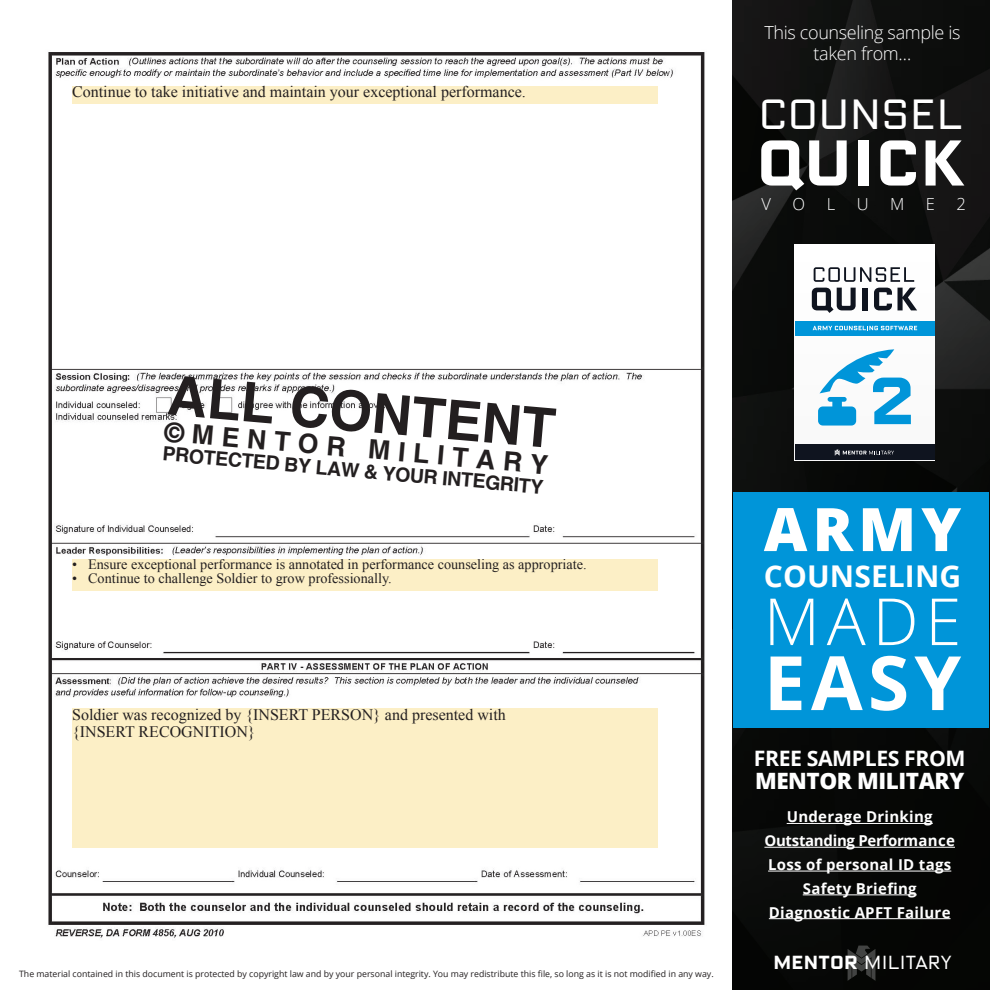
<style>
.page{position:relative;width:990px;height:990px;background:#fff}
.page>*{position:absolute;margin:0;border:0;box-sizing:border-box;transform-origin:0 0}
.t1{font:700 75px "Open Sans";color:#fff}
.t2{font:300 65px "Open Sans";color:#fff}
.t3{font:700 64.88px "Oxide Solid Pro";letter-spacing:-.02em;color:#fff}
.t4{font:800 60px "Open Sans";color:#fff}
.t5{font:700 55.12px "Helvetica";color:#231f20}
.t6{font:300 42.38px "Oxide Solid Pro";letter-spacing:-.02em;color:#fff}
.t7{font:700 30px "Open Sans";color:#fff}
.t8{font:700 26.62px "Helvetica";color:#231f20}
.t9{font:800 22.5px "Open Sans";letter-spacing:-.02em;color:#fff}
.t10{font:700 21.25px "Open Sans";letter-spacing:-.02em;color:#fff}
.t11{font:700 19.5px "Helvetica";color:#231f20}
.t12{font:300 19px "Oxide Solid Pro";letter-spacing:-.02em;color:#fff}
.t13{font:300 18px/20.8px "Open Sans";letter-spacing:-.02em;color:#fff;text-align:center}
.t14{font:300 16.62px "Open Sans";color:#fff}
.t15{font:16px/17.8px "Times New Roman";color:#231f20}
.t16{font:700 15px/23.8px "Open Sans";letter-spacing:.02em;color:#fff;text-align:center}
.t17{font:14.25px "Times New Roman";color:#231f20}
.t18{font:8.75px "Open Sans";color:#231f20}
.s1{font-weight:700}
</style>
<div class="page">
<img style="left:733px;top:0;width:257px;height:990px">
<hr style="left:787px;top:823px;width:146px;height:1px;background:#fff">
<hr style="left:764px;top:847px;width:191px;height:1px;background:#fff">
<hr style="left:768px;top:871px;width:183px;height:1px;background:#fff">
<hr style="left:803px;top:894px;width:114px;height:1px;background:#fff">
<hr style="left:769px;top:918px;width:182px;height:1px;background:#fff">
<div style="left:733px;top:493px;width:256px;height:235px;background:#0095d9"></div>
<svg style="left:848px;top:946px;width:27px;height:35px"></svg>
<div style="left:795px;top:244px;width:140px;height:216px;background:#fcfcfc"></div>
<div style="left:795px;top:444px;width:140px;height:16px;background:#0f141f"></div>
<svg style="left:834px;top:450px;width:60px;height:6px"></svg>
<svg style="left:813px;top:267px;width:101px;height:15px"></svg>
<svg style="left:811px;top:288px;width:45px;height:25px"></svg>
<div style="left:862px;top:288px;width:5px;height:22px;background:#0f141f"></div>
<svg style="left:874px;top:288px;width:43px;height:22px"></svg>
<svg style="left:818px;top:349px;width:93px;height:77px"></svg>
<div style="left:795px;top:321px;width:140px;height:14px;background:#0095d9"></div>
<svg style="left:812px;top:326px;width:105px;height:4px"></svg>
<img style="left:48px;top:52px;width:657px;height:886px">
<div style="left:72px;top:559px;width:585px;height:32px;background:#fcefc6"></div>
<div style="left:72px;top:86px;width:585px;height:17px;background:#fcefc6"></div>
<div style="left:72px;top:708px;width:585px;height:140px;background:#fcefc6"></div>
<h3 class="t15" style="left:72px;top:83px;width:455px">Continue to take initiative and maintain your exceptional performance.</h3>
<h3 class="t13" style="left:764px;top:22px;width:198px">This counseling sample is taken from…</h3>
<h3 class="t6" style="left:758px;top:80px;width:207px">COUNSEL</h3>
<h3 class="t3" style="left:756px;top:111px;width:212px">QUICK</h3>
<h3 class="t14" style="left:762px;top:192px;width:11px">V</h3>
<h3 class="t14" style="left:793px;top:192px;width:14px">o</h3>
<h3 class="t14" style="left:827px;top:192px;width:10px">l</h3>
<h3 class="t14" style="left:857px;top:192px;width:13px">u</h3>
<h3 class="t14" style="left:890px;top:192px;width:16px">m</h3>
<h3 class="t14" style="left:926px;top:192px;width:11px">e</h3>
<h3 class="t14" style="left:956px;top:192px;width:11px">2</h3>
<h3 class="t5" style="left:171px;top:361px;width:390px;rotate:5deg">ALL CONTENT</h3>
<h3 class="t8" style="left:166px;top:415px;width:386px;rotate:5deg">©MENTOR MILITARY</h3>
<h3 class="t11" style="left:164px;top:442px;width:383px;rotate:5deg">PROTECTED BY LAW &amp; YOUR INTEGRITY</h3>
<h3 class="t17" style="left:72px;top:555px;width:516px">• Ensure exceptional performance is annotated in performance counseling as appropriate.</h3>
<h3 class="t17" style="left:72px;top:569px;width:321px">• Continue to challenge Soldier to grow professionally.</h3>
<h3 class="t15" style="left:72px;top:705px;width:435px">Soldier was recognized by {INSERT PERSON} and presented with {INSERT RECOGNITION}</h3>
<p class="t18" style="left:19px;top:968px;width:696px">The material contained in this document is protected by copyright law and by your personal integrity. You may redistribute this file, so long as it is not modified in any way.</p>
<h3 class="t4" style="left:764px;top:484px;width:199px">ARMY</h3>
<h3 class="t7" style="left:764px;top:555px;width:106px">Cou nseli</h3>
<h3 class="t7" style="left:915px;top:555px;width:48px">ng</h3>
<h2 class="t2" style="left:764px;top:577px;width:188px">MADE</h2>
<h1 class="t1" style="left:764px;top:630px;width:199px">EASY</h1>
<h3 class="t10" style="left:754px;top:743px;width:213px">FREE SAMPLES FROM</h3>
<h3 class="t9" style="left:755px;top:763px;width:211px">MENTOR MILITARY</h3>
<h3 class="t16" style="left:764px;top:805px;width:192px">Underage Drinking<br>Outstanding Performance<br>Loss of personal ID tags<br>Safety Briefing<br>Diagnostic APFT Failure</h3>
<h3 class="t12" style="left:773px;top:948px;width:180px"><span class="s1">MENTOR</span> MILITARY</h3>
</div>
